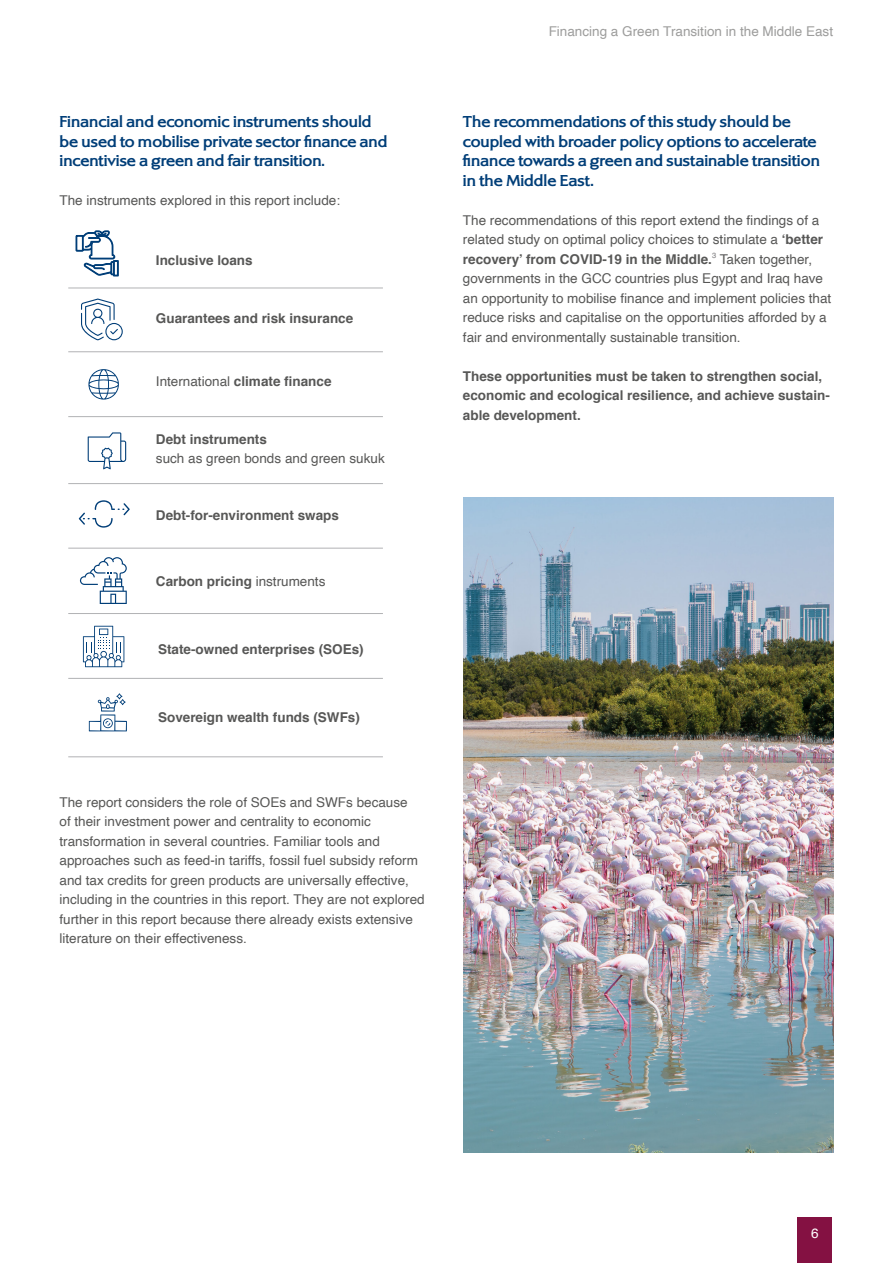
<style>
.page{position:relative;width:893px;height:1263px;background:#fff}
.page>*{position:absolute;margin:0;border:0;box-sizing:border-box;transform-origin:0 0}
.t1{font:700 16.5px/19.5px "Alexon RR";color:#003e78}
.t2{font:13.5px/19.5px "Helvetica";color:#575756}
.t3{font:700 13.5px/19.5px "Helvetica";color:#575756}
.t4{font:13.5px "Helvetica";color:#9d9d9c}
.t5{font:13.5px "Helvetica";color:#fff}
.s1{font-weight:400}
.s2{font-weight:700}
</style>
<div class="page">
<div style="left:798px;top:1217px;width:34px;height:46px;background:#841142"></div>
<hr style="left:68px;top:288px;width:315px;height:1px;background:#b1b2b4">
<hr style="left:68px;top:351px;width:315px;height:1px;background:#b1b2b4">
<hr style="left:68px;top:416px;width:315px;height:1px;background:#b1b2b4">
<hr style="left:68px;top:483px;width:315px;height:1px;background:#b1b2b4">
<hr style="left:68px;top:548px;width:315px;height:1px;background:#b1b2b4">
<hr style="left:68px;top:613px;width:315px;height:1px;background:#b1b2b4">
<hr style="left:68px;top:678px;width:315px;height:1px;background:#b1b2b4">
<hr style="left:68px;top:756px;width:315px;height:1px;background:#b1b2b4">
<img style="left:463px;top:497px;width:370px;height:655px">
<svg style="left:81px;top:298px;width:42px;height:42px"></svg>
<svg style="left:80px;top:557px;width:47px;height:47px"></svg>
<svg style="left:76px;top:231px;width:43px;height:45px"></svg>
<svg style="left:79px;top:500px;width:51px;height:28px"></svg>
<svg style="left:88px;top:432px;width:38px;height:37px"></svg>
<svg style="left:83px;top:626px;width:41px;height:41px"></svg>
<svg style="left:89px;top:693px;width:38px;height:38px"></svg>
<svg style="left:88px;top:369px;width:31px;height:31px"></svg>
<p class="t1" style="left:60px;top:112px;width:329px">Financial and economic instruments should be used to mobilise private sector finance and incentivise a green and fair transition.</p>
<p class="t2" style="left:60px;top:191px;width:282px">The instruments explored in this report include:</p>
<p class="t3" style="left:156px;top:251px;width:98px">Inclusive loans</p>
<p class="t3" style="left:156px;top:309px;width:199px">Guarantees and risk insurance</p>
<p class="t3" style="left:156px;top:372px;width:177px"><span class="s1">International</span> climate finance</p>
<p class="t3" style="left:156px;top:429px;width:113px">Debt instruments</p>
<p class="t2" style="left:156px;top:449px;width:230px">such as green bonds and green sukuk</p>
<p class="t3" style="left:156px;top:506px;width:185px">Debt-for-environment swaps</p>
<p class="t3" style="left:156px;top:572px;width:171px">Carbon pricing <span class="s1">instruments</span></p>
<p class="t3" style="left:158px;top:640px;width:207px">State-owned enterprises (SOEs)</p>
<p class="t3" style="left:158px;top:707px;width:203px">Sovereign wealth funds (SWFs)</p>
<p class="t2" style="left:60px;top:793px;width:367px">The report considers the role of SOEs and SWFs because<br>of their investment power and centrality to economic transformation in several countries. Familiar tools and approaches such as feed-in tariffs, fossil fuel subsidy reform and tax credits for green products are universally effective, including in the countries in this report. They are not explored further in this report because there already exists extensive literature on their effectiveness.</p>
<p class="t4" style="left:549px;top:20px;width:286px">Financing a Green Transition in the Middle East</p>
<p class="t1" style="left:463px;top:112px;width:358px">The recommendations of this study should be coupled with broader policy options to accelerate finance towards a green and sustainable transition in the Middle East.</p>
<p class="t2" style="left:463px;top:211px;width:370px">The recommendations of this report extend the findings of a related study on optimal policy choices to stimulate a <span class="s2">‘better recovery’ from COVID-19 in the Middle.</span><sup>3</sup> Taken together, governments in the GCC countries plus Egypt and Iraq have an opportunity to mobilise finance and implement policies that reduce risks and capitalise on the opportunities afforded by a fair and environmentally sustainable transition.</p>
<p class="t3" style="left:463px;top:367px;width:368px">These opportunities must be taken to strengthen social, economic and ecological resilience, and achieve sustain&shy;able development.</p>
<p class="t5" style="left:811px;top:1223px;width:9px">6</p>
</div>
